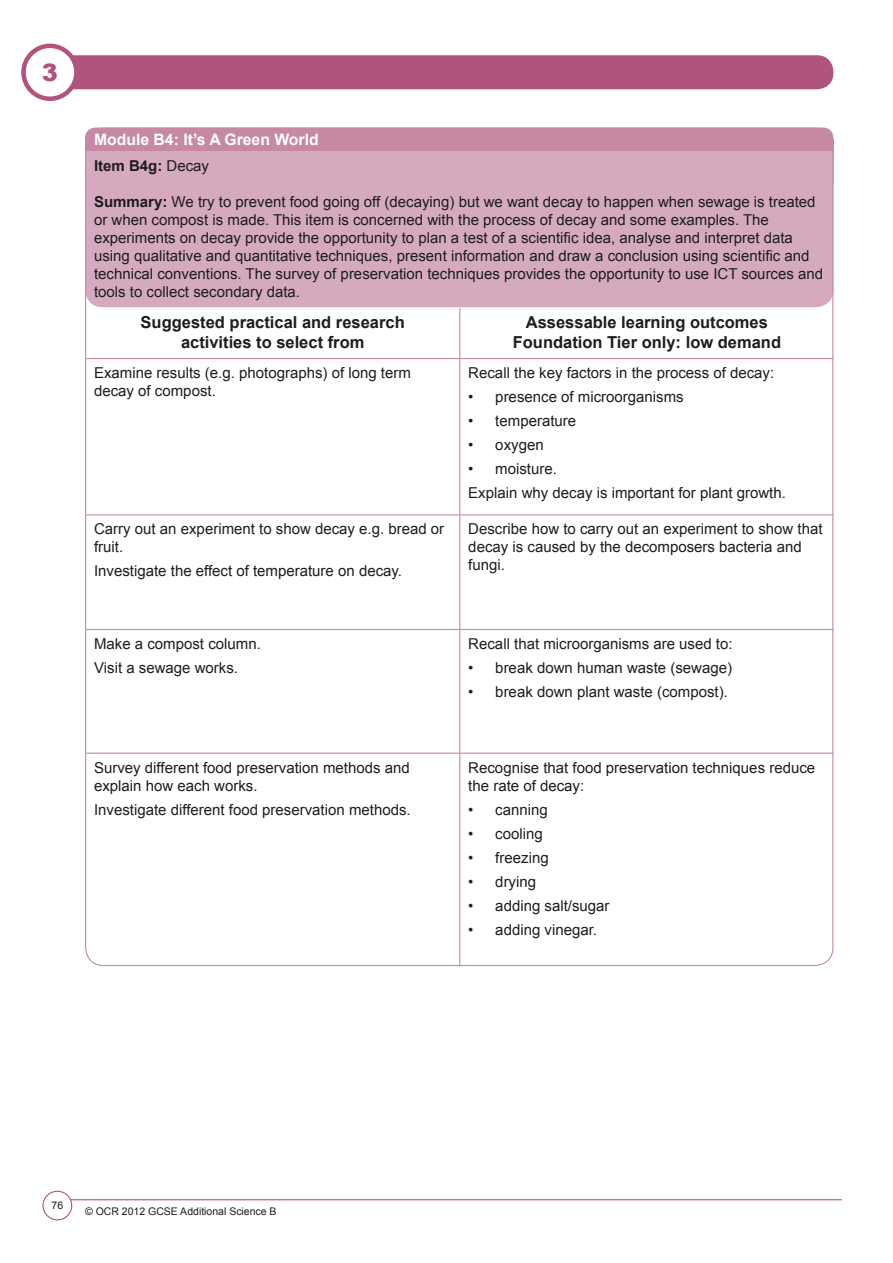
<style>
.page{position:relative;width:893px;height:1263px;background:#fff}
.page>*{position:absolute;margin:0;border:0;box-sizing:border-box;transform-origin:0 0}
.t1{font:900 24px "Arial";color:#b1547d}
.t2{font:700 16.5px/19.8px "Arial";color:#1d1d1b;text-align:center}
.t3{font:700 15.75px "Arial";color:#fff}
.t4{font:15px/18px "Arial";color:#1d1d1b}
.t5{font:700 15px "Arial";color:#1d1d1b}
.t6{font:10.5px "Arial";color:#1d1d1b}
.s1{font-weight:400}
.s2{font-weight:700}
</style>
<div class="page">
<div style="left:51px;top:55px;width:782px;height:34px;background:#b1547d;border-radius:16px"></div>
<div style="left:24px;top:46px;width:52px;height:53px;background:#fff;border-radius:50%"></div>
<div style="left:21px;top:44px;width:58px;height:57px;border:4px solid #b1547d;border-radius:50%"></div>
<hr style="left:64px;top:1199px;width:778px;height:1px;background:#b1547d">
<div style="left:43px;top:1191px;width:29px;height:29px;background:#fff;border-radius:50%"></div>
<div style="left:43px;top:1191px;width:29px;height:29px;border:1px solid #b1547d;border-radius:50%"></div>
<div style="left:85px;top:128px;width:748px;height:23px;background:#c688a3;border-radius:10px"></div>
<div style="left:85px;top:139px;width:748px;height:12px;background:#c688a3"></div>
<div style="left:85px;top:151px;width:748px;height:156px;background:#d5aabe;border-radius:18px"></div>
<div style="left:85px;top:151px;width:748px;height:32px;background:#d5aabe"></div>
<hr style="left:459px;top:308px;width:1px;height:50px;background:#c688a3">
<hr style="left:86px;top:358px;width:374px;height:1px;background:#c688a3">
<hr style="left:459px;top:359px;width:1px;height:155px;background:#c688a3">
<hr style="left:460px;top:358px;width:373px;height:1px;background:#c688a3">
<hr style="left:86px;top:514px;width:374px;height:1px;background:#c688a3">
<hr style="left:459px;top:515px;width:1px;height:114px;background:#c688a3">
<hr style="left:460px;top:514px;width:373px;height:1px;background:#c688a3">
<hr style="left:86px;top:629px;width:374px;height:1px;background:#c688a3">
<hr style="left:459px;top:630px;width:1px;height:123px;background:#c688a3">
<hr style="left:460px;top:629px;width:373px;height:1px;background:#c688a3">
<hr style="left:86px;top:753px;width:374px;height:1px;background:#c688a3">
<hr style="left:459px;top:754px;width:1px;height:212px;background:#c688a3">
<hr style="left:460px;top:753px;width:373px;height:1px;background:#c688a3">
<h1 class="t1" style="left:42px;top:55px;width:18px">3</h1>
<p class="t3" style="left:94px;top:129px;width:226px">Module B4: It’s A Green World</p>
<p class="t5" style="left:94px;top:156px;width:117px">Item B4g: <span class="s1">Decay</span></p>
<p class="t4" style="left:94px;top:193px;width:731px"><span class="s2">Summary:</span> We try to prevent food going off (decaying) but we want decay to happen when sewage is treated or when compost is made. This item is concerned with the process of decay and some examples. The experiments on decay provide the opportunity to plan a test of a scientific idea, analyse and interpret data using qualitative and quantitative techniques, present information and draw a conclusion using scientific and technical conventions. The survey of preservation techniques provides the opportunity to use ICT sources and tools to collect secondary data.</p>
<p class="t2" style="left:141px;top:313px;width:266px">Suggested practical and research activities to select from</p>
<p class="t2" style="left:513px;top:313px;width:270px">Assessable learning outcomes<br>Foundation Tier only: low demand</p>
<p class="t4" style="left:94px;top:364px;width:318px">Examine results (e.g. photographs) of long term decay of compost.</p>
<p class="t4" style="left:468px;top:364px;width:307px">Recall the key factors in the process of decay:</p>
<p class="t4" style="left:468px;top:388px;width:217px">• presence of microorganisms</p>
<p class="t4" style="left:468px;top:412px;width:109px">• temperature</p>
<p class="t4" style="left:468px;top:436px;width:77px">• oxygen</p>
<p class="t4" style="left:468px;top:457px;width:319px;line-height:24px">• moisture.<br>Explain why decay is important for plant growth.</p>
<p class="t4" style="left:94px;top:520px;width:352px">Carry out an experiment to show decay e.g. bread or fruit.</p>
<p class="t4" style="left:94px;top:562px;width:309px">Investigate the effect of temperature on decay.</p>
<p class="t4" style="left:468px;top:520px;width:356px">Describe how to carry out an experiment to show that decay is caused by the decomposers bacteria and fungi.</p>
<p class="t4" style="left:94px;top:632px;width:168px;line-height:24px">Make a compost column.<br>Visit a sewage works.</p>
<p class="t4" style="left:468px;top:635px;width:266px">Recall that microorganisms are used to:</p>
<p class="t4" style="left:468px;top:659px;width:265px">• break down human waste (sewage)</p>
<p class="t4" style="left:468px;top:683px;width:261px">• break down plant waste (compost).</p>
<p class="t4" style="left:94px;top:758px;width:317px">Survey different food preservation methods and explain how each works.</p>
<p class="t4" style="left:94px;top:800px;width:318px">Investigate different food preservation methods.</p>
<p class="t4" style="left:468px;top:758px;width:348px">Recognise that food preservation techniques reduce the rate of decay:</p>
<p class="t4" style="left:468px;top:800px;width:81px">• canning</p>
<p class="t4" style="left:468px;top:824px;width:76px">• cooling</p>
<p class="t4" style="left:468px;top:848px;width:82px">• freezing</p>
<p class="t4" style="left:468px;top:872px;width:69px">• drying</p>
<p class="t4" style="left:468px;top:896px;width:143px">• adding salt/sugar</p>
<p class="t4" style="left:468px;top:920px;width:130px">• adding vinegar.</p>
<p class="t6" style="left:52px;top:1199px;width:13px">76</p>
<p class="t6" style="left:85px;top:1205px;width:193px">© OCR 2012 GCSE Additional Science B</p>
</div>
